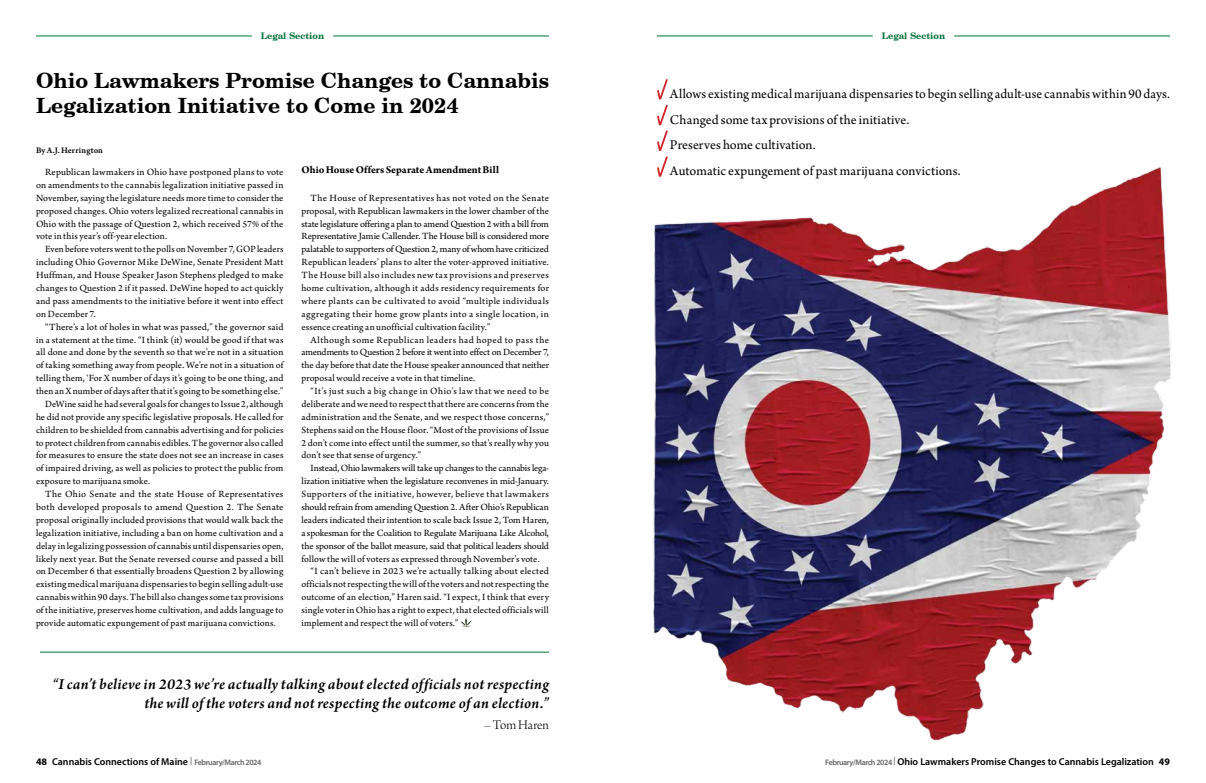
<style>
.page{position:relative;width:1206px;height:783px;background:#fff}
.page>*{position:absolute;margin:0;border:0;box-sizing:border-box;transform-origin:0 0}
.t1{font:700 21px/25.2px "Century Schoolbook BT";color:#000}
.t2{font:italic 600 16px/19.3px "Arno Pro";letter-spacing:.015em;color:#000;text-align:right}
.t3{font:14px/25.8px "Arno Pro";letter-spacing:.005em;color:#000}
.t4{font:14px "Arno Pro Light Display";letter-spacing:-.005em;color:#000}
.t5{font:700 11px "Arno Pro";color:#000}
.t6{font:10px/12.9px "Arno Pro";letter-spacing:.01em;color:#000;text-align:justify}
.t7{font:10px "Arno Pro";letter-spacing:-.015em;color:#000}
.t8{font:600 10px "Myriad Pro";color:#000}
.t9{font:10px "Arno Pro";letter-spacing:.04em;color:#000}
.t10{font:700 9px "Century Schoolbook BT";color:#007236}
.t11{font:600 9px "Arno Pro";letter-spacing:.01em;color:#000}
.s1{font-weight:700}
.s2{font-size:8px;color:#636466}
</style>
<div class="page">
<hr style="left:333px;top:35px;width:216px;height:1px;background:#007236">
<hr style="left:36px;top:35px;width:216px;height:1px;background:#007236">
<hr style="left:954px;top:35px;width:216px;height:1px;background:#007236">
<hr style="left:657px;top:35px;width:216px;height:1px;background:#007236">
<img style="left:653px;top:167px;width:518px;height:574px">
<svg style="left:460px;top:618px;width:6px;height:8px"></svg>
<hr style="left:40px;top:652px;width:509px;height:1px;background:#007236">
<svg style="left:656px;top:79px;width:13px;height:99px"></svg>
<p class="t10" style="left:261px;top:30px;width:65px">Legal Section</p>
<h1 class="t1" style="left:36px;top:67px;width:514px">Ohio Lawmakers Promise Changes to Cannabis<br>Legalization Initiative to Come in 2024</h1>
<p class="t11" style="left:36px;top:145px;width:68px">By A.J. Herrington</p>
<p class="t10" style="left:882px;top:30px;width:65px">Legal Section</p>
<h3 class="t3" style="left:670px;top:81px;width:501px">Allows existing medical marijuana dispensaries to begin selling adult-use cannabis within 90 days.<br>Changed some tax provisions of the initiative.<br>Preserves home cultivation.</h3>
<p class="t5" style="left:302px;top:163px;width:199px">Ohio House Offers Separate Amendment Bill</p>
<p class="t6" style="left:302px;top:192px;width:249px;text-indent:9px">The House of Representatives has not voted on the Senate proposal, with Republican lawmakers in the lower chamber of the state legislature offering a plan to amend Question 2 with a bill from Representative Jamie Callender. The House bill is considered more palatable to supporters of Question 2, many of whom have criticized Republican leaders’ plans to alter the voter-approved initiative.<br>The House bill also includes new tax provisions and preserves home cultivation, although it adds residency requirements for where plants can be cultivated to avoid “multiple individuals aggregating their home grow plants into a single location, in essence creating an unofficial cultivation facility.”</p>
<p class="t6" style="left:302px;top:334px;width:249px;text-indent:9px">Although some Republican leaders had hoped to pass the amendments to Question 2 before it went into effect on December 7, the day before that date the House speaker announced that neither proposal would receive a vote in that timeline.</p>
<p class="t6" style="left:302px;top:385px;width:249px;text-indent:9px">“It’s just such a big change in Ohio’s law that we need to be deliberate and we need to respect that there are concerns from the administration and the Senate, and we respect those concerns,” Stephens said on the House floor. “Most of the provisions of Issue 2 don’t come into effect until the summer, so that’s really why you don’t see that sense of urgency.”</p>
<p class="t7" style="left:310px;top:463px;width:240px">Instead, Ohio lawmakers will take up changes to the cannabis lega-</p>
<p class="t6" style="left:302px;top:475px;width:249px">lization initiative when the legislature reconvenes in mid-January.</p>
<p class="t9" style="left:302px;top:488px;width:249px">Supporters of the initiative, however, believe that lawmakers</p>
<p class="t7" style="left:302px;top:501px;width:249px">should refrain from amending Question 2. After Ohio’s Republican</p>
<p class="t6" style="left:302px;top:514px;width:249px">leaders indicated their intention to scale back Issue 2, Tom Haren,</p>
<p class="t7" style="left:302px;top:527px;width:249px">a spokesman for the Coalition to Regulate Marijuana Like Alcohol,</p>
<p class="t7" style="left:302px;top:540px;width:249px">the sponsor of the ballot measure, said that political leaders should</p>
<p class="t6" style="left:302px;top:553px;width:240px">follow the will of voters as expressed through November’s vote.</p>
<p class="t6" style="left:310px;top:565px;width:240px">“I can’t believe in 2023 we’re actually talking about elected</p>
<p class="t6" style="left:302px;top:578px;width:249px">officials not respecting the will of the voters and not respecting the</p>
<p class="t6" style="left:302px;top:591px;width:249px">outcome of an election,” Haren said. “I expect, I think that every</p>
<p class="t6" style="left:302px;top:604px;width:249px">single voter in Ohio has a right to expect, that elected officials will</p>
<p class="t6" style="left:302px;top:617px;width:158px">implement and respect the will of voters.”</p>
<p class="t6" style="left:45px;top:166px;width:240px">Republican lawmakers in Ohio have postponed plans to vote</p>
<h3 class="t3" style="left:670px;top:159px;width:292px">Automatic expungement of past marijuana convictions.</h3>
<p class="t6" style="left:36px;top:179px;width:249px">on amendments to the cannabis legalization initiative passed in November, saying the legislature needs more time to consider the proposed changes. Ohio voters legalized recreational cannabis in Ohio with the passage of Question 2, which received 57% of the vote in this year’s off-year election.</p>
<p class="t6" style="left:36px;top:243px;width:249px;text-indent:9px">Even before voters went to the polls on November 7, GOP leaders including Ohio Governor Mike DeWine, Senate President Matt Huffman, and House Speaker Jason Stephens pledged to make changes to Question 2 if it passed. DeWine hoped to act quickly and pass amendments to the initiative before it went into effect on December 7.</p>
<p class="t6" style="left:45px;top:321px;width:240px">“There’s a lot of holes in what was passed,” the governor said</p>
<p class="t6" style="left:36px;top:334px;width:249px">in a statement at the time. “I think (it) would be good if that was</p>
<p class="t6" style="left:36px;top:346px;width:249px">all done and done by the seventh so that we’re not in a situation</p>
<p class="t6" style="left:36px;top:359px;width:249px">of taking something away from people. We’re not in a situation of</p>
<p class="t6" style="left:36px;top:372px;width:249px">telling them, ‘For X number of days it’s going to be one thing, and</p>
<p class="t6" style="left:36px;top:385px;width:249px">then an X number of days after that it’s going to be something else.”</p>
<p class="t6" style="left:45px;top:398px;width:240px">DeWine said he had several goals for changes to Issue 2, although</p>
<p class="t6" style="left:36px;top:411px;width:249px">he did not provide any specific legislative proposals. He called for</p>
<p class="t6" style="left:36px;top:424px;width:249px">children to be shielded from cannabis advertising and for policies</p>
<p class="t6" style="left:36px;top:437px;width:249px">to protect children from cannabis edibles. The governor also called</p>
<p class="t6" style="left:36px;top:450px;width:249px">for measures to ensure the state does not see an increase in cases</p>
<p class="t6" style="left:36px;top:462px;width:249px">of impaired driving, as well as policies to protect the public from</p>
<p class="t6" style="left:36px;top:475px;width:116px">exposure to marijuana smoke.</p>
<p class="t6" style="left:45px;top:488px;width:240px">The Ohio Senate and the state House of Representatives</p>
<p class="t6" style="left:36px;top:501px;width:249px">both developed proposals to amend Question 2. The Senate</p>
<p class="t6" style="left:36px;top:514px;width:249px">proposal originally included provisions that would walk back the</p>
<p class="t6" style="left:36px;top:527px;width:249px">legalization initiative, including a ban on home cultivation and a</p>
<p class="t6" style="left:36px;top:540px;width:249px">delay in legalizing possession of cannabis until dispensaries open,</p>
<p class="t6" style="left:36px;top:553px;width:249px">likely next year. But the Senate reversed course and passed a bill</p>
<p class="t6" style="left:36px;top:565px;width:249px">on December 6 that essentially broadens Question 2 by allowing</p>
<p class="t6" style="left:36px;top:578px;width:249px">existing medical marijuana dispensaries to begin selling adult-use</p>
<p class="t6" style="left:36px;top:591px;width:249px">cannabis within 90 days. The bill also changes some tax provisions</p>
<p class="t6" style="left:36px;top:604px;width:249px">of the initiative, preserves home cultivation, and adds language to</p>
<p class="t6" style="left:36px;top:617px;width:241px">provide automatic expungement of past marijuana convictions.</p>
<h2 class="t2" style="left:52px;top:675px;width:498px">“I can’t believe in 2023 we’re actually talking about elected officials not respecting the will of the voters and not respecting the outcome of an election.”</h2>
<h3 class="t4" style="left:484px;top:717px;width:66px">– Tom Haren</h3>
<p class="t8" style="left:36px;top:755px;width:227px"><span class="s1">48</span> Cannabis Connections of Maine <sup>|</sup> <span class="s2">February/March 2024</span></p>
<p class="t8" style="left:825px;top:755px;width:346px"><span class="s2">February/March 2024 </span><sup>|</sup> Ohio Lawmakers Promise Changes to Cannabis Legalization <span class="s1">49</span></p>
</div>
